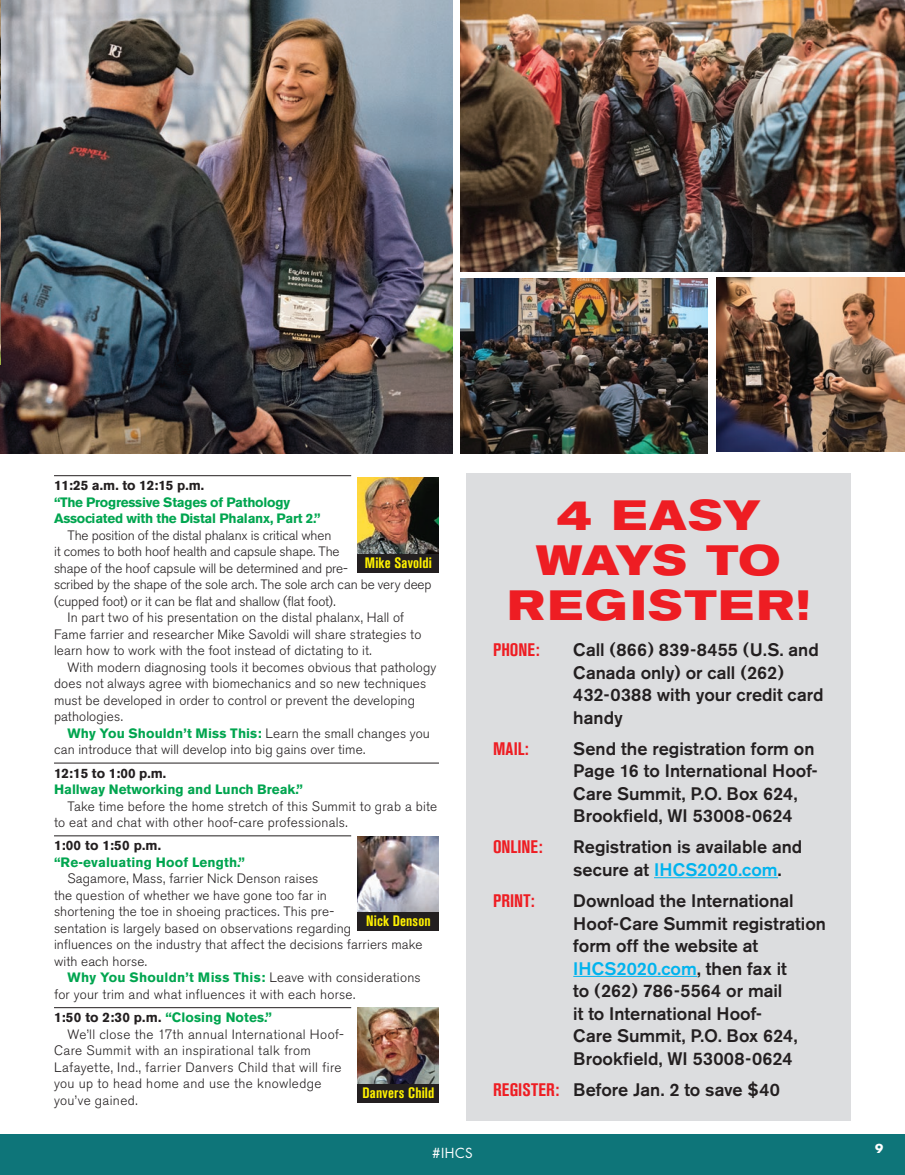
<style>
.page{position:relative;width:905px;height:1175px;background:#fff}
.page>*{position:absolute;margin:0;border:0;box-sizing:border-box;transform-origin:0 0}
.Boxed_Headline{font:700 expanded 42px/45px "Akzidenz Grotesk BE";letter-spacing:.04em;color:#ee1d23;text-align:center}
.Boxed_Text{font:500 18px/22.5px "Akzidenz Grotesk BE";color:#231f20}
.Boxed_Text-2{font:700 condensed 18px "Akzidenz Grotesk BE";color:#ee1d23}
.Headshot_Name{font:700 condensed 15px "Akzidenz Grotesk BE";letter-spacing:.01em;color:#fff101}
.Scedule_Time_Body_Co{font:300 13.5px/16.5px "Akzidenz Grotesk BE";letter-spacing:.01em;color:#231f20}
.Scedule_Time_Body_Co-2{font:300 13.5px/16.5px "Akzidenz Grotesk BE";letter-spacing:-.01em;color:#231f20}
.Shouldn_t_Miss__red{font:300 13.5px/16.5px "Akzidenz Grotesk BE";letter-spacing:.01em;color:#231f20}
.Scedule_Time_Body_Co-3{font:300 13.5px/16.5px "Akzidenz Grotesk BE";letter-spacing:.03em;color:#231f20}
._1_Schedule_Times_Gr{font:700 13.5px/16.5px "Akzidenz Grotesk BE";color:#00a54f}
._1_Schedule_Times_Gr-2{font:700 13.5px/16.5px "Akzidenz Grotesk BE";letter-spacing:-.02em;color:#00a54f}
.t1{font:13.5px "Futura";color:#fff}
.t2{font:700 12px "Futura";color:#fff}
.s1{color:#231f20}
.s2{font-weight:700;color:#00a54f}
.s3{color:#00b3ee}
.s4{font-weight:700;font-stretch:condensed;color:#ee1d23}
</style>
<div class="page">
<div style="left:0;top:1134px;width:904px;height:40px;background:#0e7579"></div>
<div style="left:466px;top:473px;width:384px;height:647px;background:#dcdddf"></div>
<hr style="left:654px;top:877px;width:124px;height:1px;background:#00b3ee">
<hr style="left:573px;top:976px;width:124px;height:1px;background:#00b3ee">
<hr style="left:54px;top:475px;width:297px;height:1px;background:#231f20">
<hr style="left:54px;top:762px;width:385px;height:1px;background:#231f20">
<hr style="left:54px;top:835px;width:297px;height:1px;background:#231f20">
<hr style="left:54px;top:1007px;width:297px;height:1px;background:#231f20">
<img style="left:358px;top:836px;width:81px;height:76px">
<div style="left:358px;top:912px;width:81px;height:18px;background:#231f20"></div>
<img style="left:358px;top:1007px;width:81px;height:77px">
<div style="left:358px;top:1084px;width:81px;height:18px;background:#231f20"></div>
<img style="left:358px;top:478px;width:81px;height:76px">
<div style="left:358px;top:554px;width:81px;height:18px;background:#231f20"></div>
<img style="left:0;top:0;width:452px;height:453px">
<img style="left:460px;top:0;width:444px;height:271px">
<img style="left:0;top:0;width:1px;height:365px">
<img style="left:716px;top:277px;width:188px;height:174px">
<img style="left:460px;top:278px;width:247px;height:175px">
<p class="_1_Schedule_Times_Gr-2" style="left:54px;top:477px;width:268px"><span class="s1">11:25 a.m. to 12:15 p.m.<br></span>“The Progressive Stages of Pathology<br>Associated with the Distal Phalanx, Part 2.”</p>
<p class="Scedule_Time_Body_Co-2" style="left:54px;top:527px;width:379px;text-indent:14px">The position of the distal phalanx is critical when<br>it comes to both hoof health and capsule shape. The<br>shape of the hoof capsule will be determined and pre-<br>scribed by the shape of the sole arch. The sole arch can be very deep (cupped foot) or it can be flat and shallow (flat foot).</p>
<p class="Scedule_Time_Body_Co" style="left:54px;top:609px;width:369px;text-indent:14px">In part two of his presentation on the distal phalanx, Hall of<br>Fame farrier and researcher Mike Savoldi will share strategies to learn how to work with the foot instead of dictating to it.</p>
<p class="Scedule_Time_Body_Co" style="left:54px;top:659px;width:384px;text-indent:14px">With modern diagnosing tools it becomes obvious that pathology does not always agree with biomechanics and so new techniques must be developed in order to control or prevent the developing pathologies.</p>
<p class="Shouldn_t_Miss__red" style="left:54px;top:725px;width:377px;text-indent:14px"><span class="s2">Why You Shouldn’t Miss This:</span> Learn the small changes you can introduce that will develop into big gains over time.</p>
<p class="_1_Schedule_Times_Gr" style="left:54px;top:764px;width:250px"><span class="s1">12:15 to 1:00 p.m.<br></span>Hallway Networking and Lunch Break.”</p>
<p class="Scedule_Time_Body_Co" style="left:54px;top:798px;width:385px;text-indent:14px">Take time before the home stretch of this Summit to grab a bite to eat and chat with other hoof-care professionals.</p>
<p class="_1_Schedule_Times_Gr" style="left:54px;top:837px;width:192px"><span class="s1">1:00 to 1:50 p.m. </span>“Re-evaluating Hoof Length.”</p>
<p class="Scedule_Time_Body_Co" style="left:54px;top:870px;width:370px;text-indent:14px">Sagamore, Mass, farrier Nick Denson raises<br>the question of whether we have gone too far in<br>shortening the toe in shoeing practices. This pre-<br>sentation is largely based on observations regarding<br>influences on the industry that affect the decisions farriers make with each horse.</p>
<p class="Shouldn_t_Miss__red" style="left:54px;top:969px;width:368px;text-indent:14px"><span class="s2">Why You Shouldn’t Miss This:</span> Leave with considerations for your trim and what influences it with each horse.</p>
<p class="_1_Schedule_Times_Gr" style="left:54px;top:1009px;width:219px"><span class="s1">1:50 to 2:30 p.m.</span> “Closing Notes.”</p>
<p class="Scedule_Time_Body_Co-3" style="left:54px;top:1026px;width:291px;text-indent:14px">We’ll close the 17th annual International Hoof-Care Summit with an inspirational talk from Lafayette, Ind., farrier Danvers Child that will fire you up to head home and use the knowledge you’ve gained.</p>
<p class="Headshot_Name" style="left:365px;top:554px;width:68px">Mike Savoldi</p>
<p class="Headshot_Name" style="left:366px;top:912px;width:66px">Nick Denson</p>
<p class="Headshot_Name" style="left:362px;top:1083px;width:73px">Danvers Child</p>
<p class="t1" style="left:432px;top:1143px;width:42px">#IHCS</p>
<p class="Boxed_Headline" style="left:507px;top:493px;width:303px">4 EASY<br>WAYS TO<br>REGISTER!</p>
<p class="Boxed_Text-2" style="left:493px;top:639px;width:48px">PHONE:</p>
<p class="Boxed_Text" style="left:573px;top:638px;width:252px">Call (866) 839-8455 (U.S. and<br>Canada only) or call (262)<br>432-0388 with your credit card handy</p>
<p class="Boxed_Text-2" style="left:493px;top:738px;width:37px">MAIL:</p>
<p class="Boxed_Text" style="left:573px;top:737px;width:246px">Send the registration form on<br>Page 16 to International Hoof-<br>Care Summit, P.O. Box 624,<br>Brookfield, WI 53008-0624</p>
<p class="Boxed_Text-2" style="left:493px;top:837px;width:51px">ONLINE:</p>
<p class="Boxed_Text" style="left:573px;top:835px;width:230px">Registration is available and secure at <span class="s3">IHCS2020.com</span>.</p>
<p class="Boxed_Text-2" style="left:493px;top:890px;width:43px">PRINT:</p>
<p class="Boxed_Text" style="left:573px;top:889px;width:254px">Download the International<br>Hoof-Care Summit registration form off the website at<br><span class="s3">IHCS2020.com</span>, then fax it<br>to (262) 786-5564 or mail<br>it to International Hoof-<br>Care Summit, P.O. Box 624,<br>Brookfield, WI 53008-0624</p>
<p class="Boxed_Text" style="left:493px;top:1078px;width:288px"><span class="s4">REGISTER:</span> Before Jan. 2 to save $40</p>
<p class="t2" style="left:875px;top:1139px;width:10px">9</p>
</div>
